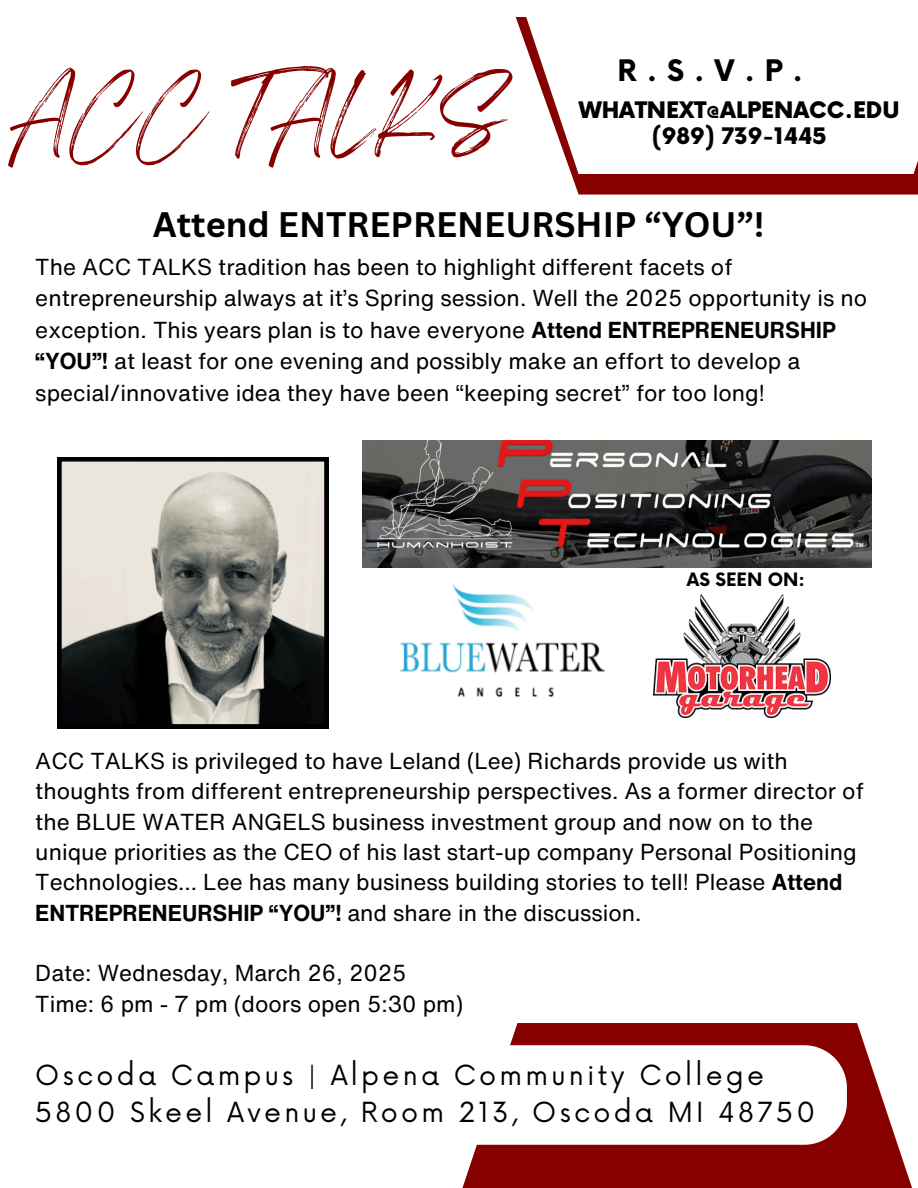
<style>
.page{position:relative;width:918px;height:1188px;background:#fff}
.page>*{position:absolute;margin:0;border:0;box-sizing:border-box;transform-origin:0 0}
.t1{font:67.65px "Breathing";color:#860000}
.t2{font:700 34.5px "Canva Sans";color:#000}
.t3{font:700 28.95px "Now";color:#000}
.t4{font:27px/37px "Now";letter-spacing:.12em;color:#000}
.t5{font:22.5px/30.3px "Helvetica Now Text";color:#000}
.t6{font:900 22.2px/25.8px "Now";color:#000;text-align:center}
.t7{font:700 18px "Now";color:#000}
.s1{font-weight:700}
</style>
<div class="page">
<div style="left:571px;top:174px;width:347px;height:21px;background:#860000"></div>
<svg style="left:462px;top:1023px;width:450px;height:165px;fill:#860000"></svg>
<svg style="left:516px;top:17px;width:402px;height:157px"></svg>
<svg style="left:462px;top:1045px;width:385px;height:100px"></svg>
<svg style="left:57px;top:457px;width:271px;height:271px;background:#8a8983"></svg>
<img style="left:363px;top:440px;width:508px;height:128px">
<img style="left:400px;top:584px;width:205px;height:113px">
<img style="left:654px;top:594px;width:177px;height:124px">
<h6 class="t1" style="left:10px;top:93px;width:497px">ACC TALKS</h6>
<h2 class="t3" style="left:618px;top:55px;width:187px">R.S.V.P.</h2>
<h1 class="t6" style="left:579px;top:98px;width:322px">WHATNEXT@ALPENACC.EDU (989) 739-1445</h1>
<p class="t2" style="left:153px;top:200px;width:613px">Attend ENTREPRENEURSHIP “YOU”!</p>
<p class="t5" style="left:35px;top:250px;width:833px;line-height:31.5px">The ACC TALKS tradition has been to highlight different facets of entrepreneurship always at it’s Spring session. Well the 2025 opportunity is no exception. This years plan is to have everyone <span class="s1">Attend ENTREPRENEURSHIP “YOU”!</span> at least for one evening and possibly make an effort to develop a special/innovative idea they have been “keeping secret” for too long!</p>
<p class="t7" style="left:687px;top:570px;width:120px">AS SEEN ON:</p>
<p class="t5" style="left:35px;top:745px;width:830px">ACC TALKS is privileged to have Leland (Lee) Richards provide us with thoughts from different entrepreneurship perspectives. As a former director of the BLUE WATER ANGELS business investment group and now on to the unique priorities as the CEO of his last start-up company Personal Positioning Technologies... Lee has many business building stories to tell! Please <span class="s1">Attend ENTREPRENEURSHIP “YOU”!</span> and share in the discussion.</p>
<p class="t5" style="left:35px;top:958px;width:429px">Date: Wednesday, March 26, 2025<br>Time: 6 pm - 7 pm (doors open 5:30 pm)</p>
<h5 class="t4" style="left:35px;top:1058px;width:781px">Oscoda Campus | Alpena Community College<br>5800 Skeel Avenue, Room 213, Oscoda MI 48750</h5>
</div>
